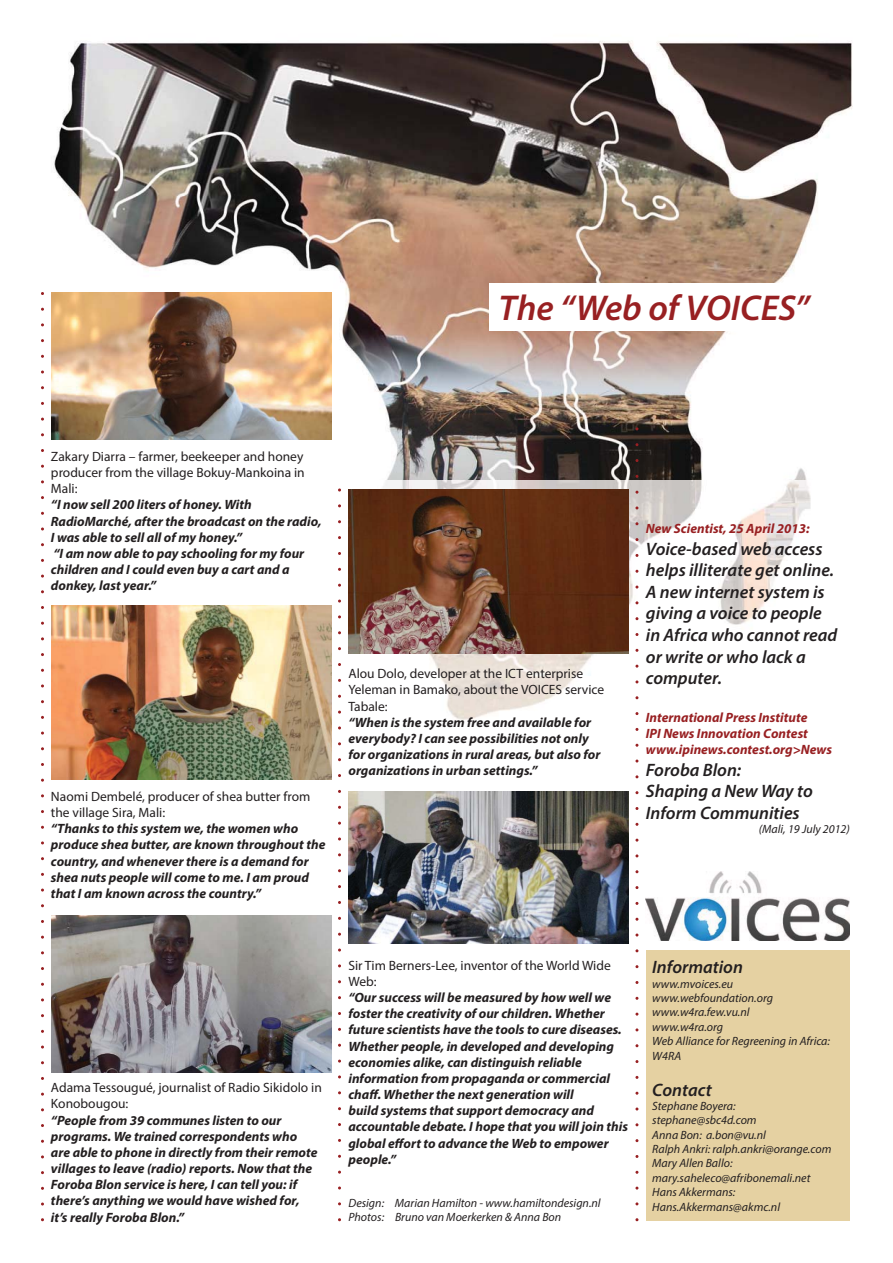
<style>
.page{position:relative;width:893px;height:1263px;background:#fff}
.page>*{position:absolute;margin:0;border:0;box-sizing:border-box;transform-origin:0 0}
.t1{font:italic 600 36px "Myriad Pro";color:#982022}
.t2{font:italic 600 18px/21.6px "Myriad Pro";color:#231f20}
.t3{font:italic 700 13.5px/16.2px "Myriad Pro";color:#231f20}
.t4{font:13.5px/16.2px "Myriad Pro";color:#231f20}
.t5{font:italic 700 13.5px/16.2px "Myriad Pro";color:#982022}
.t6{font:italic 12px/14.4px "Myriad Pro";color:#231f20}
</style>
<div class="page">
<img style="left:51px;top:41px;width:802px;height:724px">
<img style="left:361px;top:480px;width:489px;height:249px">
<img style="left:646px;top:871px;width:204px;height:70px">
<svg style="left:41px;top:292px;width:3px;height:929px"></svg>
<svg style="left:338px;top:489px;width:3px;height:732px"></svg>
<div style="left:489px;top:283px;width:369px;height:47px;background:#fff"></div>
<img style="left:51px;top:293px;width:280px;height:146px">
<img style="left:51px;top:606px;width:280px;height:174px">
<img style="left:348px;top:489px;width:281px;height:165px">
<img style="left:51px;top:916px;width:280px;height:156px">
<img style="left:348px;top:792px;width:281px;height:152px">
<svg style="left:635px;top:427px;width:3px;height:794px"></svg>
<div style="left:646px;top:951px;width:204px;height:270px;background:#e5d1a2"></div>
<h1 class="t1" style="left:499px;top:294px;width:313px">The “Web of VOICES”</h1>
<p class="t4" style="left:51px;top:449px;width:255px;text-align:justify">Zakary Diarra – farmer, beekeeper and honey producer from the village Bokuy-Mankoina in Mali:</p>
<p class="t3" style="left:51px;top:498px;width:272px">“I now sell 200 liters of honey. With RadioMarché, after the broadcast on the radio, I was able to sell all of my honey.”<br>“I am now able to pay schooling for my four children and I could even buy a cart and a donkey, last year.”</p>
<p class="t4" style="left:51px;top:789px;width:261px">Naomi Dembelé, producer of shea butter from the village Sira, Mali:</p>
<p class="t3" style="left:51px;top:821px;width:276px">“Thanks to this system we, the women who produce shea butter, are known throughout the country, and whenever there is a demand for shea nuts people will come to me. I am proud that I am known across the country.”</p>
<p class="t4" style="left:348px;top:666px;width:257px">Alou Dolo, developer at the ICT enterprise<br>Yeleman in Bamako, about the VOICES service<br>Tabale:</p>
<p class="t3" style="left:348px;top:715px;width:253px">“When is the system free and available for everybody? I can see possibilities not only for organizations in rural areas, but also for organizations in urban settings.”</p>
<p class="t5" style="left:646px;top:521px;width:165px">New Scientist, 25 April 2013:</p>
<h2 class="t2" style="left:646px;top:539px;width:193px">Voice-based web access helps illiterate get online.<br>A new internet system is giving a voice to people in Africa who cannot read or write or who lack a computer.</h2>
<p class="t5" style="left:646px;top:710px;width:188px">International Press Institute<br>IPI News Innovation Contest www.ipinews.contest.org&gt;News</p>
<h2 class="t2" style="left:646px;top:760px;width:168px">Foroba Blon:<br>Shaping a New Way to<br>Inform Communities</h2>
<p class="t6" style="left:759px;top:823px;width:93px">(Mali, 19 July 2012)</p>
<p class="t4" style="left:51px;top:1080px;width:272px">Adama Tessougué, journalist of Radio Sikidolo in<br>Konobougou:</p>
<p class="t3" style="left:51px;top:1113px;width:268px">“People from 39 communes listen to our programs. We trained correspondents who are able to phone in directly from their remote villages to leave (radio) reports. Now that the Foroba Blon service is here, I can tell you: if there’s anything we would have wished for, it’s really Foroba Blon.”</p>
<p class="t4" style="left:348px;top:958px;width:264px">Sir Tim Berners-Lee, inventor of the World Wide<br>Web:</p>
<p class="t3" style="left:348px;top:990px;width:281px">“Our success will be measured by how well we foster the creativity of our children. Whether future scientists have the tools to cure diseases.<br>Whether people, in developed and developing economies alike, can distinguish reliable information from propaganda or commercial chaff. Whether the next generation will<br>build systems that support democracy and accountable debate. I hope that you will join this global effort to advance the Web to empower people.”</p>
<p class="t6" style="left:348px;top:1197px;width:254px">Design: Marian Hamilton - www.hamiltondesign.nl<br>Photos: Bruno van Moerkerken &amp; Anna Bon</p>
<h2 class="t2" style="left:652px;top:957px;width:92px">Information</h2>
<p class="t6" style="left:652px;top:977px;width:179px">www.mvoices.eu www.webfoundation.org www.w4ra.few.vu.nl<br>www.w4ra.org<br>Web Alliance for Regreening in Africa:<br>W4RA</p>
<h2 class="t2" style="left:652px;top:1080px;width:61px">Contact</h2>
<p class="t6" style="left:652px;top:1099px;width:181px">Stephane Boyera: stephane@sbc4d.com<br>Anna Bon: a.bon@vu.nl<br>Ralph Ankri: ralph.ankri@orange.com<br>Mary Allen Ballo: mary.saheleco@afribonemali.net<br>Hans Akkermans:<br>Hans.Akkermans@akmc.nl</p>
</div>
